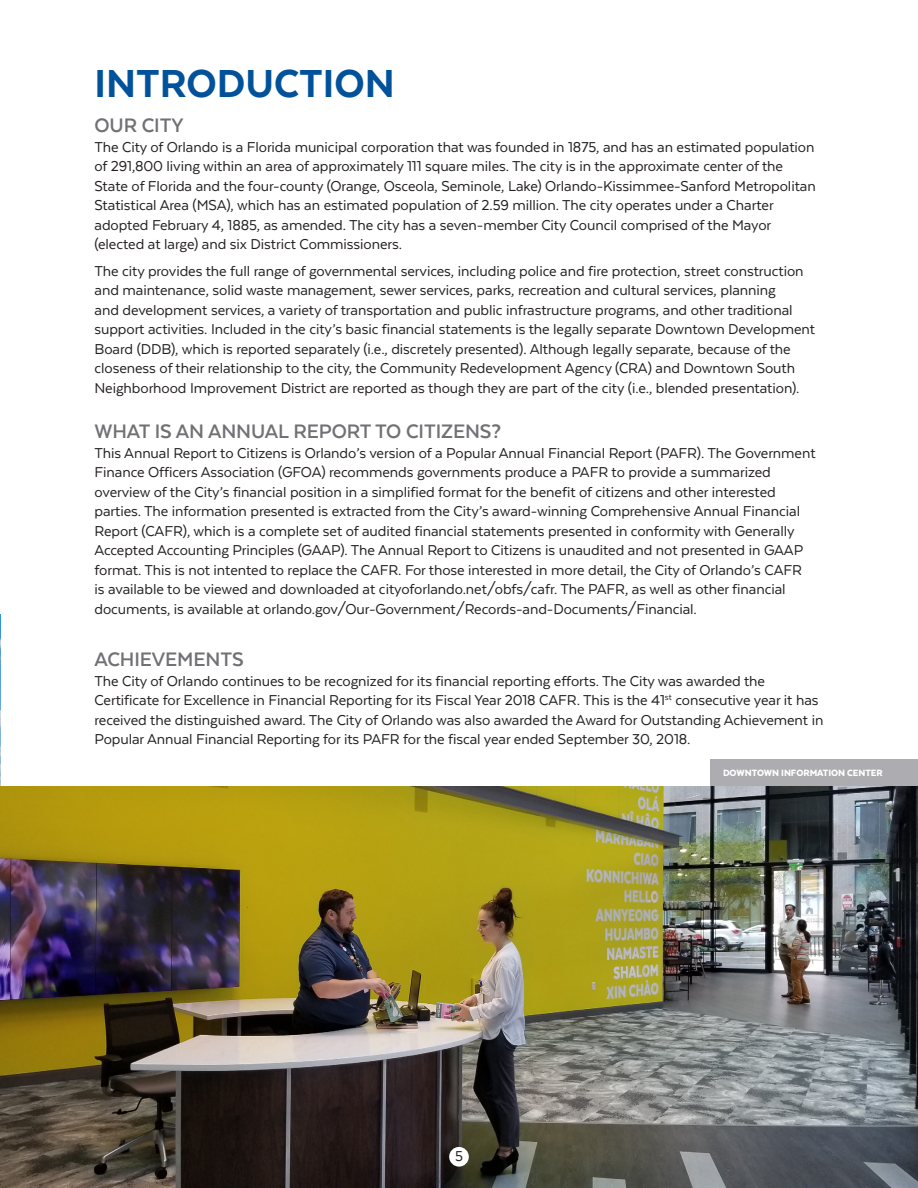
<style>
.page{position:relative;width:918px;height:1188px;background:#fff}
.page>*{position:absolute;margin:0;border:0;box-sizing:border-box;transform-origin:0 0}
.t1{font:800 45px "Texta";color:#01529a}
.Body{font:700 22.5px "Texta";letter-spacing:-.005em;color:#717074}
.Body-2{font:16.5px/19.5px "Texta";letter-spacing:-.005em;color:#231f20}
.Body-3{font:900 10.5px "Texta";letter-spacing:-.005em;color:#fff}
</style>
<div class="page">
<div style="left:711px;top:759px;width:207px;height:27px;background:#adadb1"></div>
<img style="left:0;top:614px;width:1px;height:172px">
<img style="left:0;top:786px;width:918px;height:402px">
<div style="left:449px;top:1147px;width:20px;height:20px;background:#fff;border-radius:50%"></div>
<p class="t1" style="left:94px;top:60px;width:302px">INTRODUCTION</p>
<p class="Body" style="left:94px;top:114px;width:90px">OUR CITY</p>
<p class="Body-2" style="left:94px;top:137px;width:723px">The City of Orlando is a Florida municipal corporation that was founded in 1875, and has an estimated population of 291,800 living within an area of approximately 111 square miles. The city is in the approximate center of the State of Florida and the four-county (Orange, Osceola, Seminole, Lake) Orlando-Kissimmee-Sanford Metropolitan Statistical Area (MSA), which has an estimated population of 2.59 million. The city operates under a Charter adopted February 4, 1885, as amended. The city has a seven-member City Council comprised of the Mayor (elected at large) and six District Commissioners.</p>
<p class="Body-2" style="left:94px;top:261px;width:722px">The city provides the full range of governmental services, including police and fire protection, street construction and maintenance, solid waste management, sewer services, parks, recreation and cultural services, planning<br>and development services, a variety of transportation and public infrastructure programs, and other traditional support activities. Included in the city’s basic financial statements is the legally separate Downtown Development Board (DDB), which is reported separately (i.e., discretely presented). Although legally separate, because of the closeness of their relationship to the city, the Community Redevelopment Agency (CRA) and Downtown South Neighborhood Improvement District are reported as though they are part of the city (i.e., blended presentation).</p>
<p class="Body" style="left:94px;top:420px;width:408px">WHAT IS AN ANNUAL REPORT TO CITIZENS?</p>
<p class="Body-2" style="left:94px;top:443px;width:723px">This Annual Report to Citizens is Orlando’s version of a Popular Annual Financial Report (PAFR). The Government Finance Officers Association (GFOA) recommends governments produce a PAFR to provide a summarized overview of the City’s financial position in a simplified format for the benefit of citizens and other interested parties. The information presented is extracted from the City’s award-winning Comprehensive Annual Financial Report (CAFR), which is a complete set of audited financial statements presented in conformity with Generally Accepted Accounting Principles (GAAP). The Annual Report to Citizens is unaudited and not presented in GAAP format. This is not intented to replace the CAFR. For those interested in more detail, the City of Orlando’s CAFR is available to be viewed and downloaded at cityoforlando.net/obfs/cafr. The PAFR, as well as other financial documents, is available at orlando.gov/Our-Government/Records-and-Documents/Financial.</p>
<p class="Body" style="left:94px;top:648px;width:151px">ACHIEVEMENTS</p>
<p class="Body-2" style="left:94px;top:671px;width:730px">The City of Orlando continues to be recognized for its financial reporting efforts. The City was awarded the Certificate for Excellence in Financial Reporting for its Fiscal Year 2018 CAFR. This is the 41<sup>st</sup> consecutive year it has received the distinguished award. The City of Orlando was also awarded the Award for Outstanding Achievement in Popular Annual Financial Reporting for its PAFR for the fiscal year ended September 30, 2018.</p>
<p class="Body-3" style="left:723px;top:767px;width:161px">DOWNTOWN INFORMATION CENTER</p>
<p class="Body-2" style="left:455px;top:1147px;width:9px">5</p>
</div>
